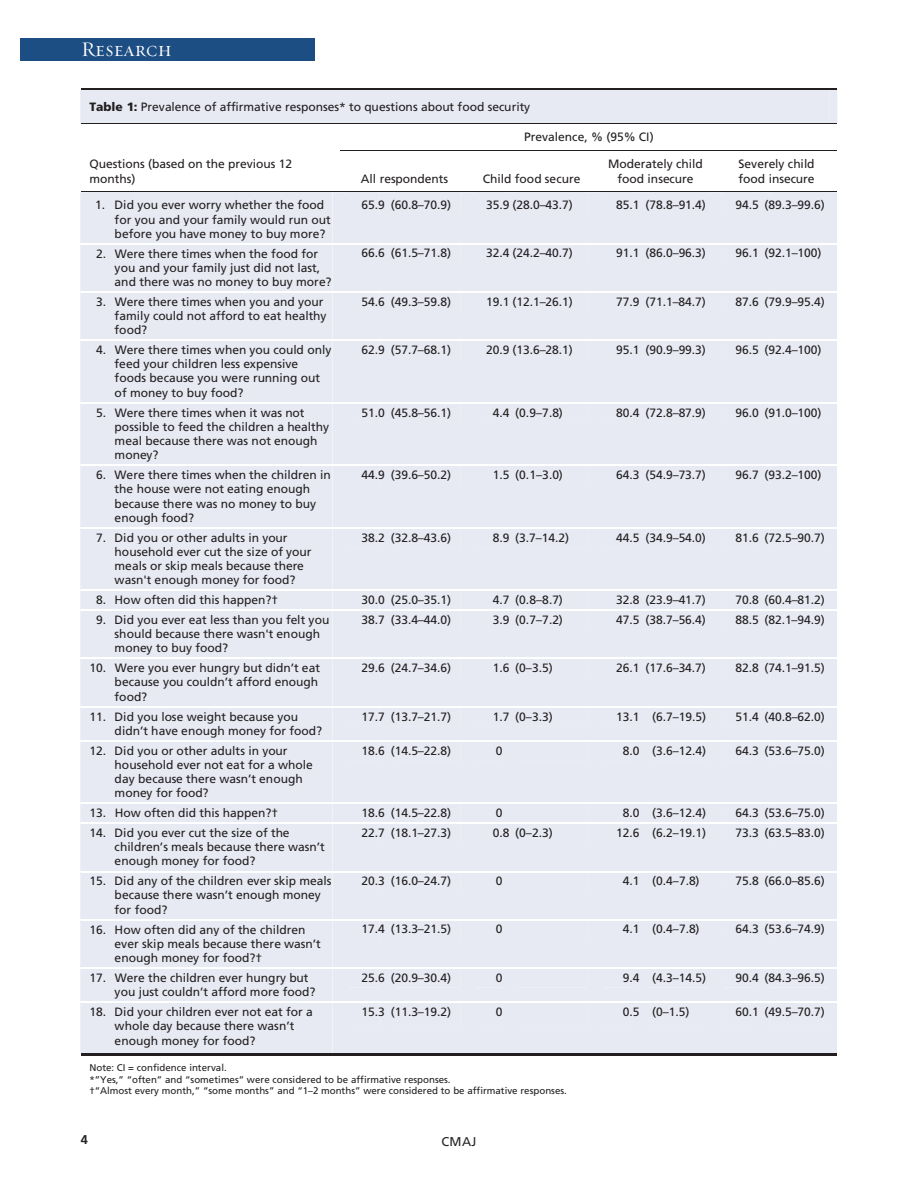
<style>
.page{position:relative;width:918px;height:1188px;background:#fff}
.page>*{position:absolute;margin:0;border:0;box-sizing:border-box;transform-origin:0 0}
.t1{font:21px "Requiem Display HTF Small Caps";letter-spacing:.005em;color:#fff}
.t2{font:12.75px "Frutiger";color:#252425}
.t3{font:700 12.75px "Frutiger";color:#252425}
.t4{font:12px/14.2px "Frutiger";color:#231f20}
.t5{font:9.75px/11.6px "Frutiger";color:#231f20}
.s1{font-weight:900}
</style>
<div class="page">
<div style="left:20px;top:38px;width:295px;height:23px;background:#1c4d83"></div>
<svg style="left:80px;top:91px;width:757px;height:32px"></svg>
<div style="left:89px;top:91px;width:740px;height:32px;background:#e7eaf3"></div>
<hr style="left:81px;top:89px;width:756px;height:2px;background:#231f20">
<hr style="left:81px;top:91px;width:756px;height:1px;background:#e7eaf3">
<hr style="left:81px;top:123px;width:756px;height:1px;background:#231f20">
<hr style="left:340px;top:150px;width:497px;height:1px;background:#231f20">
<div style="left:80px;top:192px;width:757px;height:862px;background:#e7eaf3"></div>
<div style="left:770px;top:1003px;width:59px;height:22px;background:#e7eaf3"></div>
<hr style="left:81px;top:1002px;width:756px;height:1px;background:#fff">
<hr style="left:81px;top:1054px;width:756px;height:2px;background:#231f20">
<h1 class="t1" style="left:81px;top:36px;width:92px">Research</h1>
<p class="t4" style="left:89px;top:101px;width:442px"><span class="s1">Table 1:</span> Prevalence of affirmative responses* to questions about food security</p>
<p class="t4" style="left:524px;top:131px;width:131px">Prevalence, % (95% CI)</p>
<p class="t4" style="left:89px;top:158px;width:204px">Questions (based on the previous 12 months)</p>
<p class="t4" style="left:608px;top:158px;width:96px;text-align:center">Moderately child food insecure</p>
<p class="t4" style="left:738px;top:158px;width:78px">Severely child food insecure</p>
<p class="t4" style="left:361px;top:172px;width:89px">All respondents</p>
<p class="t4" style="left:483px;top:172px;width:99px">Child food secure</p>
<p class="t4" style="left:115px;top:199px;width:218px;text-indent:-19px">1. Did you ever worry whether the food for you and your family would run out before you have money to buy more?</p>
<p class="t4" style="left:361px;top:199px;width:91px">65.9 (60.8–70.9)</p>
<p class="t4" style="left:486px;top:199px;width:88px">35.9 (28.0–43.7)</p>
<p class="t4" style="left:616px;top:199px;width:91px">85.1 (78.8–91.4)</p>
<p class="t4" style="left:735px;top:199px;width:91px">94.5 (89.3–99.6)</p>
<p class="t4" style="left:115px;top:247px;width:218px;text-indent:-19px">2. Were there times when the food for you and your family just did not last, and there was no money to buy more?</p>
<p class="t4" style="left:361px;top:247px;width:91px">66.6 (61.5–71.8)</p>
<p class="t4" style="left:486px;top:247px;width:88px">32.4 (24.2–40.7)</p>
<p class="t4" style="left:616px;top:247px;width:91px">91.1 (86.0–96.3)</p>
<p class="t4" style="left:735px;top:247px;width:88px">96.1 (92.1–100)</p>
<p class="t4" style="left:115px;top:296px;width:214px;text-indent:-19px">3. Were there times when you and your family could not afford to eat healthy food?</p>
<p class="t4" style="left:361px;top:295px;width:91px">54.6 (49.3–59.8)</p>
<p class="t4" style="left:486px;top:295px;width:88px">19.1 (12.1–26.1)</p>
<p class="t4" style="left:616px;top:295px;width:91px">77.9 (71.1–84.7)</p>
<p class="t4" style="left:735px;top:295px;width:91px">87.6 (79.9–95.4)</p>
<p class="t4" style="left:115px;top:344px;width:218px;text-indent:-19px">4. Were there times when you could only feed your children less expensive foods because you were running out of money to buy food?</p>
<p class="t4" style="left:361px;top:344px;width:91px">62.9 (57.7–68.1)</p>
<p class="t4" style="left:486px;top:344px;width:88px">20.9 (13.6–28.1)</p>
<p class="t4" style="left:616px;top:344px;width:91px">95.1 (90.9–99.3)</p>
<p class="t4" style="left:735px;top:344px;width:88px">96.5 (92.4–100)</p>
<p class="t4" style="left:115px;top:406px;width:216px;text-indent:-19px">5. Were there times when it was not possible to feed the children a healthy meal because there was not enough money?</p>
<p class="t4" style="left:361px;top:406px;width:91px">51.0 (45.8–56.1)</p>
<p class="t4" style="left:493px;top:406px;width:71px">4.4 (0.9–7.8)</p>
<p class="t4" style="left:616px;top:406px;width:91px">80.4 (72.8–87.9)</p>
<p class="t4" style="left:735px;top:406px;width:88px">96.0 (91.0–100)</p>
<p class="t4" style="left:115px;top:469px;width:218px;text-indent:-19px">6. Were there times when the children in the house were not eating enough because there was no money to buy enough food?</p>
<p class="t4" style="left:361px;top:469px;width:91px">44.9 (39.6–50.2)</p>
<p class="t4" style="left:493px;top:469px;width:71px">1.5 (0.1–3.0)</p>
<p class="t4" style="left:616px;top:469px;width:91px">64.3 (54.9–73.7)</p>
<p class="t4" style="left:735px;top:469px;width:88px">96.7 (93.2–100)</p>
<p class="t4" style="left:115px;top:532px;width:199px;text-indent:-19px">7. Did you or other adults in your household ever cut the size of your meals or skip meals because there wasn't enough money for food?</p>
<p class="t4" style="left:361px;top:531px;width:91px">38.2 (32.8–43.6)</p>
<p class="t4" style="left:493px;top:531px;width:78px">8.9 (3.7–14.2)</p>
<p class="t4" style="left:616px;top:531px;width:91px">44.5 (34.9–54.0)</p>
<p class="t4" style="left:735px;top:531px;width:91px">81.6 (72.5–90.7)</p>
<p class="t4" style="left:96px;top:594px;width:184px">8. How often did this happen?†</p>
<p class="t4" style="left:361px;top:594px;width:91px">30.0 (25.0–35.1)</p>
<p class="t4" style="left:493px;top:594px;width:71px">4.7 (0.8–8.7)</p>
<p class="t4" style="left:616px;top:594px;width:91px">32.8 (23.9–41.7)</p>
<p class="t4" style="left:735px;top:594px;width:91px">70.8 (60.4–81.2)</p>
<p class="t4" style="left:115px;top:614px;width:216px;text-indent:-19px">9. Did you ever eat less than you felt you should because there wasn't enough money to buy food?</p>
<p class="t4" style="left:361px;top:613px;width:91px">38.7 (33.4–44.0)</p>
<p class="t4" style="left:493px;top:613px;width:71px">3.9 (0.7–7.2)</p>
<p class="t4" style="left:616px;top:613px;width:91px">47.5 (38.7–56.4)</p>
<p class="t4" style="left:735px;top:613px;width:91px">88.5 (82.1–94.9)</p>
<p class="t4" style="left:115px;top:662px;width:207px;text-indent:-25px">10. Were you ever hungry but didn’t eat because you couldn’t afford enough food?</p>
<p class="t4" style="left:361px;top:662px;width:91px">29.6 (24.7–34.6)</p>
<p class="t4" style="left:493px;top:662px;width:61px">1.6 (0–3.5)</p>
<p class="t4" style="left:616px;top:662px;width:91px">26.1 (17.6–34.7)</p>
<p class="t4" style="left:735px;top:662px;width:91px">82.8 (74.1–91.5)</p>
<p class="t4" style="left:115px;top:710px;width:209px;text-indent:-25px">11. Did you lose weight because you didn’t have enough money for food?</p>
<p class="t4" style="left:361px;top:710px;width:91px">17.7 (13.7–21.7)</p>
<p class="t4" style="left:493px;top:710px;width:61px">1.7 (0–3.3)</p>
<p class="t4" style="left:616px;top:710px;width:92px">13.1 (6.7–19.5)</p>
<p class="t4" style="left:735px;top:710px;width:91px">51.4 (40.8–62.0)</p>
<p class="t4" style="left:115px;top:744px;width:200px;text-indent:-25px">12. Did you or other adults in your household ever not eat for a whole day because there wasn’t enough money for food?</p>
<p class="t4" style="left:361px;top:744px;width:91px">18.6 (14.5–22.8)</p>
<p class="t4" style="left:496px;top:744px;width:8px">0</p>
<p class="t4" style="left:623px;top:744px;width:85px">8.0 (3.6–12.4)</p>
<p class="t4" style="left:735px;top:744px;width:91px">64.3 (53.6–75.0)</p>
<p class="t4" style="left:89px;top:807px;width:190px">13. How often did this happen?†</p>
<p class="t4" style="left:361px;top:807px;width:91px">18.6 (14.5–22.8)</p>
<p class="t4" style="left:496px;top:807px;width:8px">0</p>
<p class="t4" style="left:623px;top:807px;width:85px">8.0 (3.6–12.4)</p>
<p class="t4" style="left:735px;top:807px;width:91px">64.3 (53.6–75.0)</p>
<p class="t4" style="left:115px;top:827px;width:212px;text-indent:-25px">14. Did you ever cut the size of the children’s meals because there wasn’t enough money for food?</p>
<p class="t4" style="left:361px;top:826px;width:91px">22.7 (18.1–27.3)</p>
<p class="t4" style="left:493px;top:826px;width:61px">0.8 (0–2.3)</p>
<p class="t4" style="left:616px;top:826px;width:92px">12.6 (6.2–19.1)</p>
<p class="t4" style="left:735px;top:826px;width:91px">73.3 (63.5–83.0)</p>
<p class="t4" style="left:115px;top:875px;width:218px;text-indent:-25px">15. Did any of the children ever skip meals because there wasn’t enough money for food?</p>
<p class="t4" style="left:361px;top:875px;width:91px">20.3 (16.0–24.7)</p>
<p class="t4" style="left:496px;top:875px;width:8px">0</p>
<p class="t4" style="left:623px;top:875px;width:78px">4.1 (0.4–7.8)</p>
<p class="t4" style="left:735px;top:875px;width:91px">75.8 (66.0–85.6)</p>
<p class="t4" style="left:115px;top:923px;width:208px;text-indent:-25px">16. How often did any of the children ever skip meals because there wasn’t enough money for food?†</p>
<p class="t4" style="left:361px;top:923px;width:91px">17.4 (13.3–21.5)</p>
<p class="t4" style="left:496px;top:923px;width:8px">0</p>
<p class="t4" style="left:623px;top:923px;width:78px">4.1 (0.4–7.8)</p>
<p class="t4" style="left:735px;top:923px;width:91px">64.3 (53.6–74.9)</p>
<p class="t4" style="left:115px;top:972px;width:203px;text-indent:-25px">17. Were the children ever hungry but you just couldn’t afford more food?</p>
<p class="t4" style="left:361px;top:971px;width:91px">25.6 (20.9–30.4)</p>
<p class="t4" style="left:496px;top:971px;width:8px">0</p>
<p class="t4" style="left:623px;top:971px;width:85px">9.4 (4.3–14.5)</p>
<p class="t4" style="left:735px;top:971px;width:91px">90.4 (84.3–96.5)</p>
<p class="t4" style="left:115px;top:1006px;width:200px;text-indent:-25px">18. Did your children ever not eat for a whole day because there wasn’t enough money for food?</p>
<p class="t4" style="left:361px;top:1006px;width:91px">15.3 (11.3–19.2)</p>
<p class="t4" style="left:496px;top:1006px;width:8px">0</p>
<p class="t4" style="left:623px;top:1006px;width:68px">0.5 (0–1.5)</p>
<p class="t4" style="left:735px;top:1006px;width:91px">60.1 (49.5–70.7)</p>
<p class="t5" style="left:89px;top:1063px;width:479px">Note: CI = confidence interval.<br>*”Yes,” “often” and “sometimes” were considered to be affirmative responses.<br>†“Almost every month,” “some months” and “1–2 months” were considered to be affirmative responses.</p>
<p class="t3" style="left:81px;top:1135px;width:9px">4</p>
<p class="t2" style="left:441px;top:1136px;width:37px">CMAJ</p>
</div>
